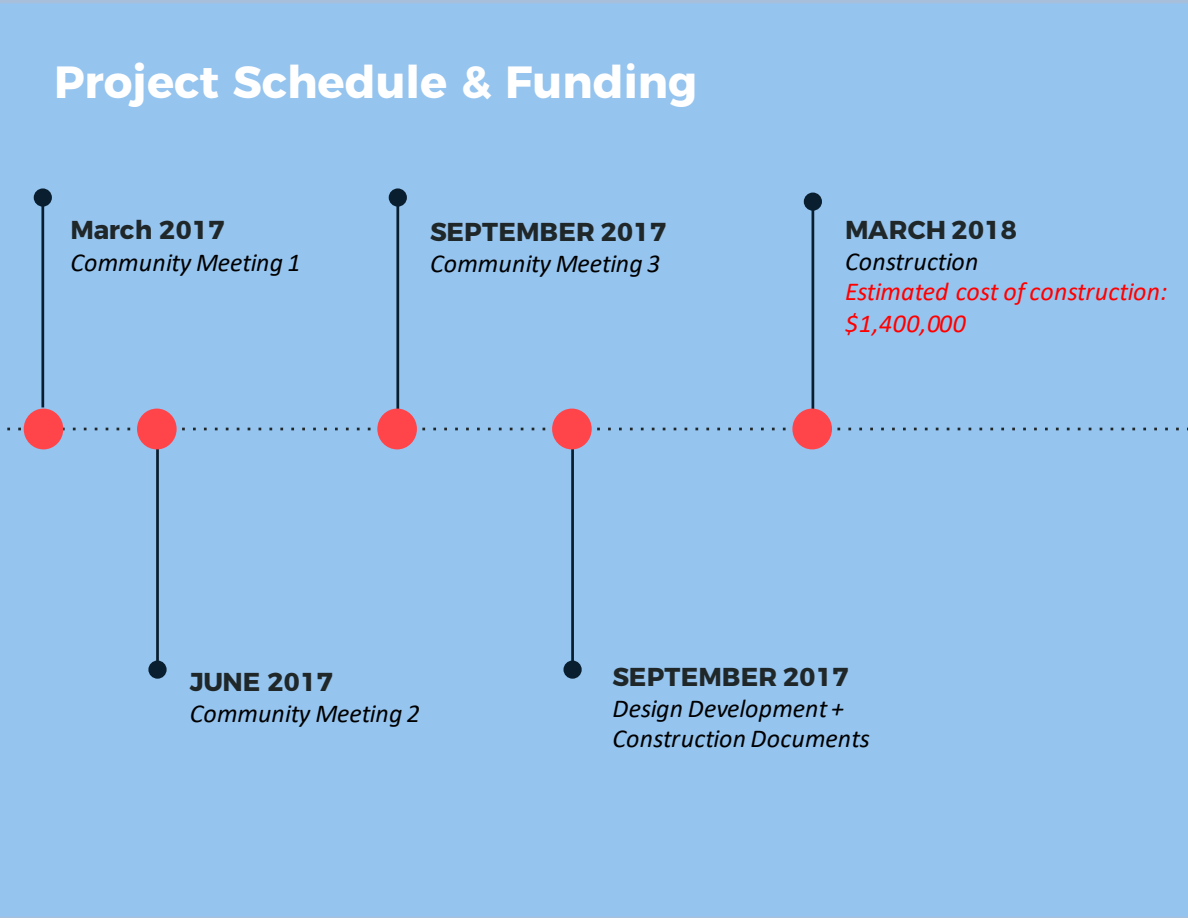
<style>
.page{position:relative;width:1188px;height:918px;background:#fff}
.page>*{position:absolute;margin:0;border:0;box-sizing:border-box;transform-origin:0 0}
.t1{font:700 45px "Montserrat";color:#fff}
.t2{font:italic 25.8px/30px "Calibri";color:#000}
.t3{font:700 25.8px "Montserrat";letter-spacing:.015em;color:#202729}
.t4{font:italic 25.8px/31.3px "Calibri";letter-spacing:.005em;color:#f00}
</style>
<div class="page">
<div style="left:0;top:1px;width:1188px;height:917px;background:#95c4ef"></div>
<svg style="left:0;top:428px;width:1188px;height:2px;background:#789dbe"></svg>
<div style="left:24px;top:409px;width:39px;height:40px;background:#ff454a;border-radius:50%"></div>
<hr style="left:41px;top:198px;width:3px;height:209px;background:#091f2f">
<div style="left:34px;top:188px;width:18px;height:19px;background:#091f2f;border-radius:50%"></div>
<hr style="left:156px;top:447px;width:3px;height:223px;background:#091f2f">
<div style="left:148px;top:661px;width:19px;height:18px;background:#091f2f;border-radius:50%"></div>
<hr style="left:571px;top:447px;width:3px;height:223px;background:#091f2f">
<div style="left:563px;top:661px;width:19px;height:18px;background:#091f2f;border-radius:50%"></div>
<hr style="left:396px;top:198px;width:3px;height:211px;background:#091f2f">
<div style="left:389px;top:188px;width:18px;height:19px;background:#091f2f;border-radius:50%"></div>
<hr style="left:812px;top:202px;width:2px;height:211px;background:#091f2f">
<div style="left:804px;top:193px;width:18px;height:18px;background:#091f2f;border-radius:50%"></div>
<div style="left:137px;top:409px;width:40px;height:40px;background:#ff454a;border-radius:50%"></div>
<div style="left:377px;top:409px;width:40px;height:40px;background:#ff454a;border-radius:50%"></div>
<div style="left:552px;top:409px;width:40px;height:40px;background:#ff454a;border-radius:50%"></div>
<div style="left:792px;top:409px;width:40px;height:40px;background:#ff454a;border-radius:50%"></div>
<h1 class="t1" style="left:54px;top:45px;width:645px">Project Schedule &amp; Funding</h1>
<p class="t3" style="left:71px;top:209px;width:155px">March 2017</p>
<p class="t2" style="left:71px;top:246px;width:232px">Community Meeting 1</p>
<p class="t3" style="left:430px;top:210px;width:237px">SEPTEMBER 2017</p>
<p class="t2" style="left:430px;top:247px;width:232px">Community Meeting 3</p>
<p class="t3" style="left:845px;top:209px;width:173px">MARCH 2018</p>
<p class="t2" style="left:845px;top:246px;width:135px">Construction</p>
<p class="t4" style="left:845px;top:275px;width:324px">Estimated cost of construction: $1,400,000</p>
<p class="t3" style="left:190px;top:661px;width:145px">JUNE 2017</p>
<p class="t2" style="left:190px;top:698px;width:232px">Community Meeting 2</p>
<p class="t3" style="left:613px;top:655px;width:237px">SEPTEMBER 2017</p>
<p class="t2" style="left:613px;top:692px;width:259px">Design Development +<br>Construction Documents</p>
</div>
